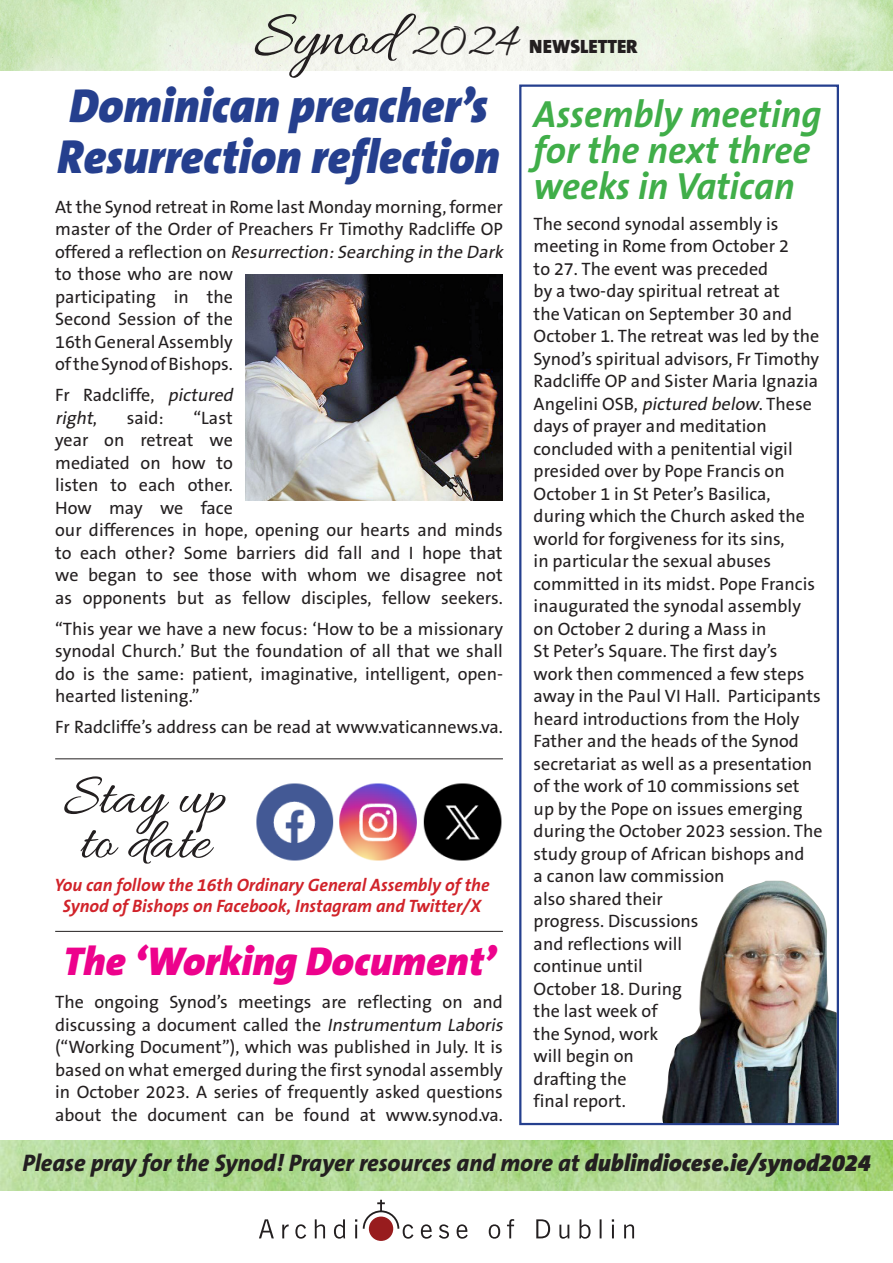
<style>
.page{position:relative;width:893px;height:1263px;background:#fff}
.page>*{position:absolute;margin:0;border:0;box-sizing:border-box;transform-origin:0 0}
.t1{font:66.15px "Allura";color:#231f20}
.t2{font:59.85px/45px "Allura";color:#231f20}
.Paragraph_Style_2{font:italic 900 48px/51px "The Sans B9";color:#253f8e;scale:.95 1}
.Paragraph_Style_2-2{font:italic 900 40.5px "The Sans B9";color:#ed028c}
.Paragraph_Style_2-3{font:italic 700 38.1px/36px "The Sans B7";color:#40ae49}
.t3{font:italic 800 24px "The Sans B8";color:#231f20}
.t4{font:900 19.35px "The Sans B9";color:#231f20}
.Paragraph_Style_1{font:18px/22.5px "The Sans B5 Plain";color:#231f20}
.Paragraph_Style_2-4{font:italic 700 18px/21px "The Sans B7";color:#d1232a;text-align:center}
.s1{font-size:49.5px}
.s2{font-style:italic}
.s3{font-family:"The Sans B9";font-weight:900}
</style>
<div class="page">
<div style="left:519px;top:85px;width:320px;height:1040px;border:2px solid #253f8e"></div>
<img style="left:0;top:1140px;width:893px;height:50px">
<svg style="left:369px;top:1216px;width:24px;height:25px"></svg>
<svg style="left:259px;top:1200px;width:375px;height:39px"></svg>
<img style="left:0;top:0;width:893px;height:70px">
<img style="left:662px;top:881px;width:175px;height:242px">
<hr style="left:55px;top:758px;width:448px;height:1px;background:#231f20">
<hr style="left:55px;top:931px;width:448px;height:1px;background:#231f20">
<img style="left:256px;top:783px;width:246px;height:78px">
<img style="left:246px;top:274px;width:257px;height:227px">
<p class="t1" style="left:254px;top:0;width:266px">Synod <span class="s1">2024</span></p>
<p class="t4" style="left:529px;top:36px;width:110px">NEWSLETTER</p>
<p class="Paragraph_Style_2" style="left:57px;top:82px;width:467px">Dominican preacher’s<br>Resurrection reflection</p>
<p class="Paragraph_Style_1" style="left:55px;top:196px;width:453px">At the Synod retreat in Rome last Monday morning, former master of the Order of Preachers Fr Timothy Radcliffe OP offe re d a refl e ct i o n o n <span class="s2">Resurrection:Searching in the Dark </span>to those who are now<br>participating in the<br>Second Session of the<br>16th General Assembly<br>of the Synod of Bishops.</p>
<p class="Paragraph_Style_1" style="left:55px;top:384px;width:183px">Fr Radcliffe, <span class="s2">pictured right</span>,</p>
<p class="Paragraph_Style_1" style="left:55px;top:407px;width:449px;text-indent:138px">“Last<br>year on retreat we<br>mediated on how to<br>listen to each other.<br>How may we face<br>our differences in hope, opening our hearts and minds to each other? Some barriers did fall and I hope that we began to see those with whom we disagree not as opponents but as fellow disciples, fellow seekers.</p>
<p class="Paragraph_Style_1" style="left:55px;top:618px;width:449px;text-align:justify">“This year we have a new focus: ‘How to be a missionary synodal Church.’ But the foundation of all that we shall do is the same: patient, imaginative, intelligent, open&shy;hearted listening.”</p>
<p class="Paragraph_Style_1" style="left:55px;top:716px;width:449px">Fr Radcliffe’s address can be read at www.vaticannews.va.</p>
<p class="Paragraph_Style_1" style="left:127px;top:407px;width:38px">said:</p>
<p class="t2" style="left:63px;top:778px;width:165px">Stay up to date</p>
<p class="Paragraph_Style_2-4" style="left:55px;top:875px;width:437px">You can follow the 16th Ordinary General Assembly of the<br>Synod of Bishops on Facebook, Instagram and Twitter/X</p>
<p class="Paragraph_Style_2-2" style="left:63px;top:939px;width:434px">The ‘Working Document’</p>
<p class="Paragraph_Style_1" style="left:55px;top:991px;width:453px">The ongoing Synod’s meetings are reflecting on and discussing a document called the <span class="s2">Instrumentum Laboris </span>(“Working Document”), which was published in July. It is based on what emerged during the first synodal assembly in October 2023. A series of frequently asked questions about the document can be found at www.synod.va.</p>
<p class="Paragraph_Style_2-3" style="left:534px;top:97px;width:289px">Assembly meeting for the next three weeks in Vatican</p>
<p class="Paragraph_Style_1" style="left:534px;top:213px;width:290px">The second synodal assembly is meeting in Rome from October 2<br>to 27. The event was preceded<br>by a two-day spiritual retreat at<br>the Vatican on September 30 and<br>October 1. The retreat was led by the<br>Synod’s spiritual advisors, Fr Timothy<br>Radcliffe OP and Sister Maria Ignazia<br>Angelini OSB, <span class="s2">pictured below</span>. These days of prayer and meditation concluded with a penitential vigil presided over by Pope Francis on<br>October 1 in St Peter’s Basilica, during which the Church asked the world for forgiveness for its sins,<br>in particular the sexual abuses committed in its midst. Pope Francis inaugurated the synodal assembly on October 2 during a Mass in<br>St Peter’s Square. The first day’s<br>work then commenced a few steps away in the Paul VI Hall. Participants heard introductions from the Holy<br>Father and the heads of the Synod secretariat as well as a presentation of the work of 10 commissions set up by the Pope on issues emerging during the October 2023 session. The study group of African bishops and<br>a canon law commission<br>also shared their<br>progress. Discussions<br>and reflections will<br>continue until<br>October 18. During<br>the last week of<br>the Synod, work<br>will begin on<br>drafting the<br>final report.</p>
<p class="t3" style="left:22px;top:1150px;width:850px">Please pray for the Synod! Prayer resources and more at <span class="s3">dublindiocese.ie/synod2024</span></p>
</div>
